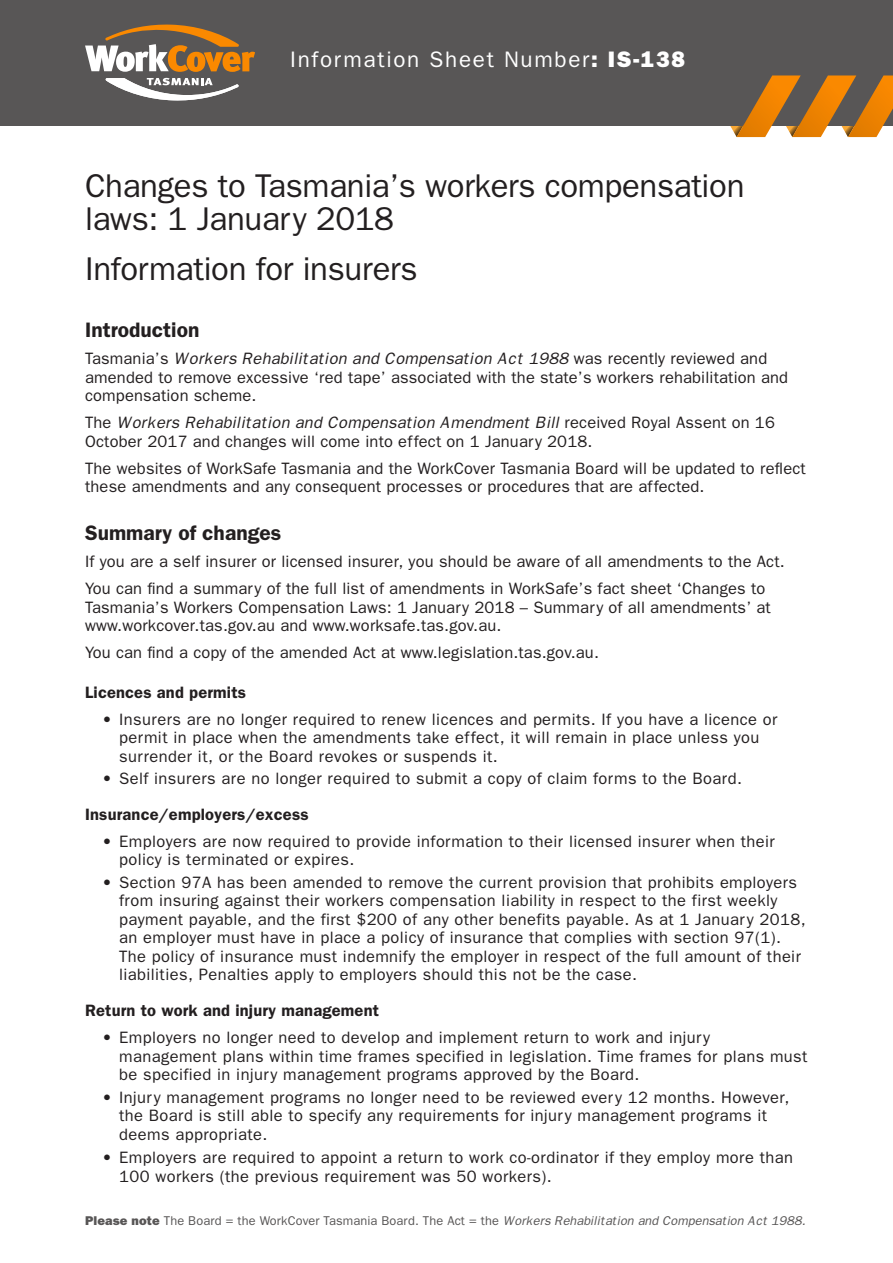
<style>
.page{position:relative;width:893px;height:1263px;background:#fff}
.page>*{position:absolute;margin:0;border:0;box-sizing:border-box;transform-origin:0 0}
.Heading_1{font:33px/33px "Franklin Gothic";letter-spacing:-.01em;color:#231f20}
.InfoSheet_Head{font:22.5px "Franklin Gothic";letter-spacing:.075em;color:#fff}
.Heading_2{font:600 21px "Franklin Gothic";color:#231f20}
.t1{font:16.5px/18.5px "Franklin Gothic";letter-spacing:.025em;color:#231f20}
.Heading_3{font:600 16.5px "Franklin Gothic";letter-spacing:.01em;color:#231f20}
.t2{font:12.75px "Franklin Gothic";letter-spacing:.01em;color:#585656}
.s1{font-weight:800}
.s2{font-style:italic}
</style>
<div class="page">
<div style="left:0;top:0;width:893px;height:125px;background:#585656"></div>
<svg style="left:717px;top:75px;width:176px;height:62px"></svg>
<svg style="left:106px;top:78px;width:133px;height:23px"></svg>
<svg style="left:85px;top:24px;width:170px;height:48px"></svg>
<h1 class="InfoSheet_Head" style="left:290px;top:47px;width:396px">Information Sheet Number<span class="s1">: IS-138</span></h1>
<h1 class="Heading_1" style="left:85px;top:169px;width:661px">Changes to Tasmania’s workers compensation laws: 1 January 2018</h1>
<h1 class="Heading_1" style="left:85px;top:252px;width:334px">Information for insurers</h1>
<h2 class="Heading_2" style="left:85px;top:318px;width:116px">Introduction</h2>
<p class="t1" style="left:85px;top:350px;width:704px">Tasmania’s <span class="s2">Workers Rehabilitation and Compensation Act 1988</span> was recently reviewed and amended to remove excessive ‘red tape’ associated with the state’s workers rehabilitation and compensation scheme.</p>
<p class="t1" style="left:85px;top:413px;width:691px">The <span class="s2">Workers Rehabilitation and Compensation Amendment Bill</span> received Royal Assent on 16<br>October 2017 and changes will come into effect on 1 January 2018.</p>
<p class="t1" style="left:85px;top:459px;width:722px">The websites of WorkSafe Tasmania and the WorkCover Tasmania Board will be updated to reflect these amendments and any consequent processes or procedures that are affected.</p>
<h2 class="Heading_2" style="left:85px;top:521px;width:198px">Summary of changes</h2>
<p class="t1" style="left:85px;top:552px;width:701px">If you are a self insurer or licensed insurer, you should be aware of all amendments to the Act.</p>
<p class="t1" style="left:85px;top:579px;width:687px">You can find a summary of the full list of amendments in WorkSafe’s fact sheet ‘Changes to<br>Tasmania’s Workers Compensation Laws: 1 January 2018 – Summary of all amendments’ at</p>
<p class="t1" style="left:85px;top:616px;width:418px">www.workcover.tas.gov.au and www.worksafe.tas.gov.au.</p>
<p class="t1" style="left:85px;top:643px;width:515px">You can find a copy of the amended Act at www.legislation.tas.gov.au.</p>
<p class="Heading_3" style="left:85px;top:682px;width:162px">Licences and permits</p>
<p class="t1" style="left:119px;top:710px;width:660px;text-indent:-17px">• Insurers are no longer required to renew licences and permits. If you have a licence or permit in place when the amendments take effect, it will remain in place unless you surrender it, or the Board revokes or suspends it.</p>
<p class="t1" style="left:102px;top:770px;width:641px">• Self insurers are no longer required to submit a copy of claim forms to the Board.</p>
<p class="Heading_3" style="left:85px;top:804px;width:225px">Insurance/employers/excess</p>
<p class="t1" style="left:119px;top:832px;width:657px;text-indent:-17px">• Employers are now required to provide information to their licensed insurer when their policy is terminated or expires.</p>
<p class="t1" style="left:119px;top:873px;width:688px;text-indent:-17px">• Section 97A has been amended to remove the current provision that prohibits employers from insuring against their workers compensation liability in respect to the first weekly payment payable, and the first $200 of any other benefits payable. As at 1 January 2018, an employer must have in place a policy of insurance that complies with section 97(1).<br>The policy of insurance must indemnify the employer in respect of the full amount of their liabilities, Penalties apply to employers should this not be the case.</p>
<p class="Heading_3" style="left:85px;top:1001px;width:295px">Return to work and injury management</p>
<p class="t1" style="left:119px;top:1029px;width:690px;text-indent:-17px">• Employers no longer need to develop and implement return to work and injury management plans within time frames specified in legislation. Time frames for plans must be specified in injury management programs approved by the Board.</p>
<p class="t1" style="left:119px;top:1088px;width:672px;text-indent:-17px">• Injury management programs no longer need to be reviewed every 12 months. However, the Board is still able to specify any requirements for injury management programs it deems appropriate.</p>
<p class="t1" style="left:119px;top:1147px;width:675px;line-height:19.5px;text-indent:-17px">• Employers are required to appoint a return to work co-ordinator if they employ more than<br>100 workers (the previous requirement was 50 workers).</p>
<p class="t2" style="left:85px;top:1213px;width:722px"><span class="s1">Please note</span> The Board = the WorkCover Tasmania Board. The Act = the <span class="s2">Workers Rehabilitation and Compensation Act 1988.</span></p>
</div>
